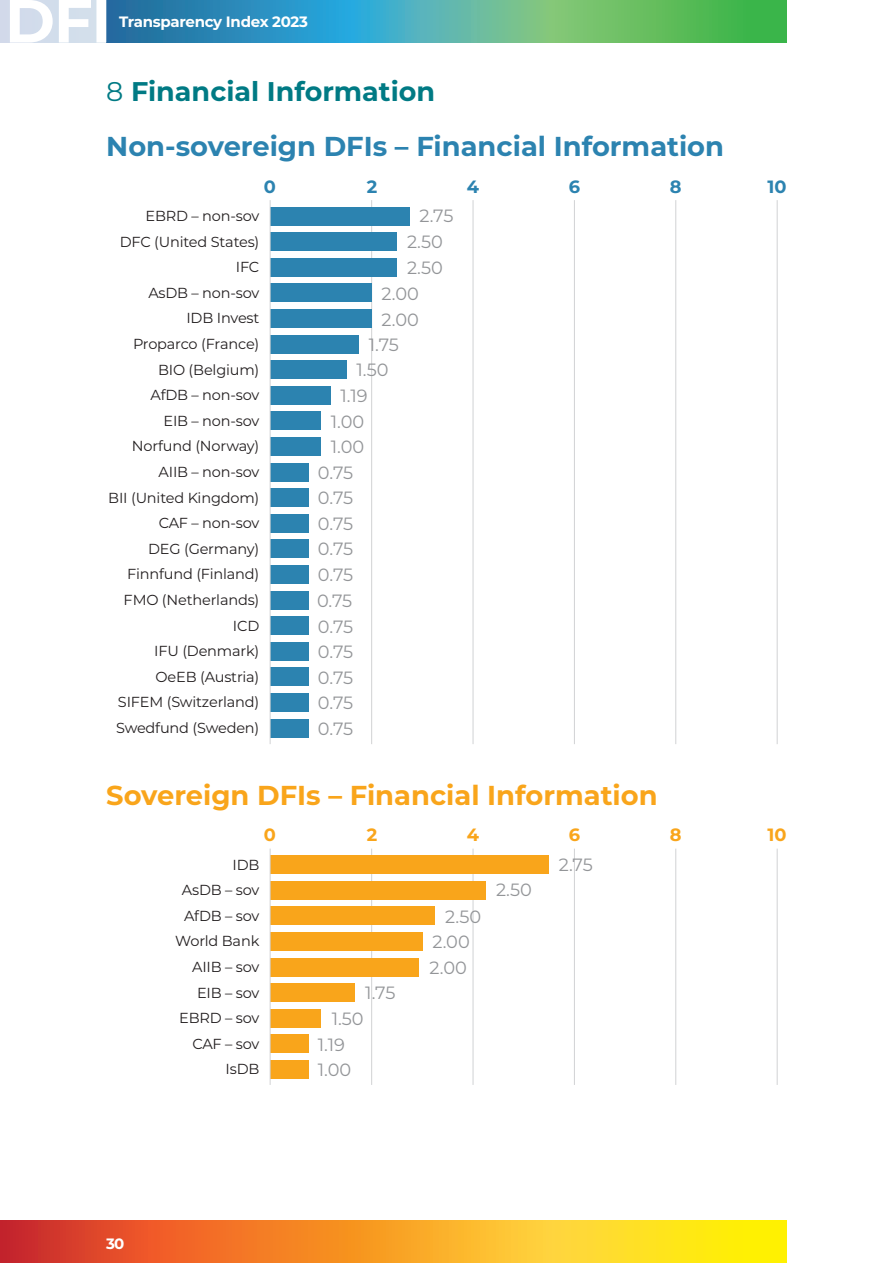
<style>
.page{position:relative;width:893px;height:1263px;background:#fff}
.page>*{position:absolute;margin:0;border:0;box-sizing:border-box;transform-origin:0 0}
.t1{font:700 27.3px "Montserrat";color:#2c83b0}
.t2{font:700 27.3px "Montserrat";color:#f9a51b}
.Header_1{font:700 27px "Montserrat";color:#007a84}
.t3{font:700 17.85px "Montserrat";color:#2c83b0}
.t4{font:700 17.85px "Montserrat";color:#f9a51b}
.t5{font:17.7px/25.7px "Montserrat";letter-spacing:-.01em;color:#939598}
.t6{font:700 15px "Montserrat";letter-spacing:-.02em;color:#fff}
.t7{font:14.55px/25.7px "Montserrat";letter-spacing:-.01em;color:#231f20;text-align:right}
.s1{font-weight:400}
</style>
<div class="page">
<svg style="left:0;top:1220px;width:787px;height:43px;background:#f39c25"></svg>
<svg style="left:106px;top:0;width:681px;height:43px;background:#49a896"></svg>
<svg style="left:0;top:0;width:106px;height:43px"></svg>
<hr style="left:371px;top:200px;width:1px;height:544px;background:#d1d2d4">
<hr style="left:473px;top:200px;width:1px;height:544px;background:#d1d2d4">
<hr style="left:574px;top:200px;width:1px;height:544px;background:#d1d2d4">
<hr style="left:675px;top:200px;width:1px;height:544px;background:#d1d2d4">
<hr style="left:777px;top:200px;width:1px;height:544px;background:#d1d2d4">
<div style="left:270px;top:207px;width:140px;height:18px;background:#2c83b0"></div>
<div style="left:270px;top:232px;width:127px;height:19px;background:#2c83b0"></div>
<div style="left:270px;top:258px;width:127px;height:18px;background:#2c83b0"></div>
<div style="left:270px;top:284px;width:102px;height:18px;background:#2c83b0"></div>
<div style="left:270px;top:309px;width:102px;height:19px;background:#2c83b0"></div>
<div style="left:270px;top:335px;width:89px;height:18px;background:#2c83b0"></div>
<div style="left:270px;top:360px;width:76px;height:19px;background:#2c83b0"></div>
<div style="left:270px;top:386px;width:61px;height:18px;background:#2c83b0"></div>
<div style="left:270px;top:412px;width:51px;height:18px;background:#2c83b0"></div>
<div style="left:270px;top:437px;width:51px;height:19px;background:#2c83b0"></div>
<div style="left:270px;top:463px;width:38px;height:18px;background:#2c83b0"></div>
<div style="left:270px;top:488px;width:38px;height:19px;background:#2c83b0"></div>
<div style="left:270px;top:514px;width:38px;height:18px;background:#2c83b0"></div>
<div style="left:270px;top:540px;width:38px;height:18px;background:#2c83b0"></div>
<div style="left:270px;top:565px;width:38px;height:19px;background:#2c83b0"></div>
<div style="left:270px;top:591px;width:38px;height:18px;background:#2c83b0"></div>
<div style="left:270px;top:616px;width:38px;height:19px;background:#2c83b0"></div>
<div style="left:270px;top:642px;width:38px;height:18px;background:#2c83b0"></div>
<div style="left:270px;top:668px;width:38px;height:18px;background:#2c83b0"></div>
<div style="left:270px;top:693px;width:38px;height:19px;background:#2c83b0"></div>
<div style="left:270px;top:719px;width:38px;height:18px;background:#2c83b0"></div>
<hr style="left:270px;top:200px;width:1px;height:544px;background:#d1d2d4">
<hr style="left:371px;top:849px;width:1px;height:236px;background:#d1d2d4">
<hr style="left:473px;top:849px;width:1px;height:236px;background:#d1d2d4">
<hr style="left:574px;top:849px;width:1px;height:236px;background:#d1d2d4">
<hr style="left:675px;top:849px;width:1px;height:236px;background:#d1d2d4">
<hr style="left:777px;top:849px;width:1px;height:236px;background:#d1d2d4">
<div style="left:270px;top:855px;width:279px;height:19px;background:#f9a51b"></div>
<div style="left:270px;top:881px;width:216px;height:18px;background:#f9a51b"></div>
<div style="left:270px;top:907px;width:165px;height:18px;background:#f9a51b"></div>
<div style="left:270px;top:932px;width:152px;height:19px;background:#f9a51b"></div>
<div style="left:270px;top:958px;width:148px;height:18px;background:#f9a51b"></div>
<div style="left:270px;top:983px;width:85px;height:19px;background:#f9a51b"></div>
<div style="left:270px;top:1009px;width:51px;height:18px;background:#f9a51b"></div>
<div style="left:270px;top:1034px;width:38px;height:19px;background:#f9a51b"></div>
<div style="left:270px;top:1060px;width:38px;height:18px;background:#f9a51b"></div>
<hr style="left:270px;top:849px;width:1px;height:236px;background:#d1d2d4">
<p class="t6" style="left:119px;top:11px;width:190px">Transparency Index 2023</p>
<p class="Header_1" style="left:106px;top:71px;width:330px"><span class="s1">8</span> Financial Information</p>
<p class="t1" style="left:106px;top:127px;width:619px">Non-sovereign DFIs – Financial Information</p>
<p class="t3" style="left:264px;top:174px;width:14px">0</p>
<p class="t3" style="left:367px;top:174px;width:12px">2</p>
<p class="t3" style="left:467px;top:174px;width:14px">4</p>
<p class="t3" style="left:569px;top:174px;width:13px">6</p>
<p class="t3" style="left:670px;top:174px;width:13px">8</p>
<p class="t3" style="left:767px;top:174px;width:21px">10</p>
<p class="t7" style="left:108px;top:203px;width:153px">EBRD – non-sov<br>DFC (United States)<br>IFC<br>AsDB – non-sov<br>IDB Invest<br>Proparco (France)<br>BIO (Belgium)<br>AfDB – non-sov<br>EIB – non-sov<br>Norfund (Norway)<br>AIIB – non-sov<br>BII (United Kingdom)<br>CAF – non-sov<br>DEG (Germany)<br>Finnfund (Finland)<br>FMO (Netherlands)<br>ICD<br>IFU (Denmark)<br>OeEB (Austria)<br>SIFEM (Switzerland)<br>Swedfund (Sweden)</p>
<p class="t5" style="left:419px;top:202px;width:35px">2.75</p>
<p class="t5" style="left:407px;top:255px;width:37px">2.50</p>
<p class="t5" style="left:382px;top:280px;width:39px">2.00</p>
<p class="t5" style="left:382px;top:306px;width:39px">2.00</p>
<p class="t5" style="left:369px;top:331px;width:32px">1.75</p>
<p class="t5" style="left:357px;top:357px;width:33px">1.50</p>
<p class="t5" style="left:341px;top:382px;width:29px">1.19</p>
<p class="t5" style="left:331px;top:408px;width:35px">1.00</p>
<p class="t5" style="left:331px;top:434px;width:35px">1.00</p>
<p class="t5" style="left:318px;top:459px;width:37px">0.75</p>
<p class="t5" style="left:318px;top:485px;width:37px">0.75</p>
<p class="t5" style="left:318px;top:510px;width:37px">0.75</p>
<p class="t5" style="left:318px;top:536px;width:37px">0.75</p>
<p class="t5" style="left:318px;top:561px;width:37px">0.75</p>
<p class="t5" style="left:317px;top:587px;width:37px">0.75</p>
<p class="t5" style="left:318px;top:613px;width:37px">0.75</p>
<p class="t5" style="left:318px;top:638px;width:37px">0.75</p>
<p class="t5" style="left:318px;top:664px;width:37px">0.75</p>
<p class="t5" style="left:318px;top:689px;width:37px">0.75</p>
<p class="t5" style="left:318px;top:715px;width:37px">0.75</p>
<p class="t5" style="left:407px;top:228px;width:37px">2.50</p>
<p class="t2" style="left:106px;top:775px;width:553px">Sovereign DFIs – Financial Information</p>
<p class="t4" style="left:264px;top:822px;width:14px">0</p>
<p class="t4" style="left:367px;top:822px;width:12px">2</p>
<p class="t4" style="left:467px;top:822px;width:14px">4</p>
<p class="t4" style="left:569px;top:822px;width:13px">6</p>
<p class="t4" style="left:670px;top:822px;width:13px">8</p>
<p class="t4" style="left:767px;top:822px;width:21px">10</p>
<p class="t7" style="left:175px;top:851px;width:86px">IDB<br>AsDB – sov<br>AfDB – sov<br>World Bank<br>AIIB – sov<br>EIB – sov<br>EBRD – sov<br>CAF – sov<br>IsDB</p>
<p class="t5" style="left:365px;top:979px;width:32px">1.75</p>
<p class="t5" style="left:318px;top:1005px;width:47px;text-indent:14px">1.50<br>1.19<br>1.00</p>
<p class="t5" style="left:430px;top:903px;width:53px;text-indent:16px">2.50<br>2.00<br>2.00</p>
<p class="t5" style="left:496px;top:876px;width:37px">2.50</p>
<p class="t5" style="left:559px;top:851px;width:35px">2.75</p>
<p class="t6" style="left:106px;top:1232px;width:20px">30</p>
</div>
